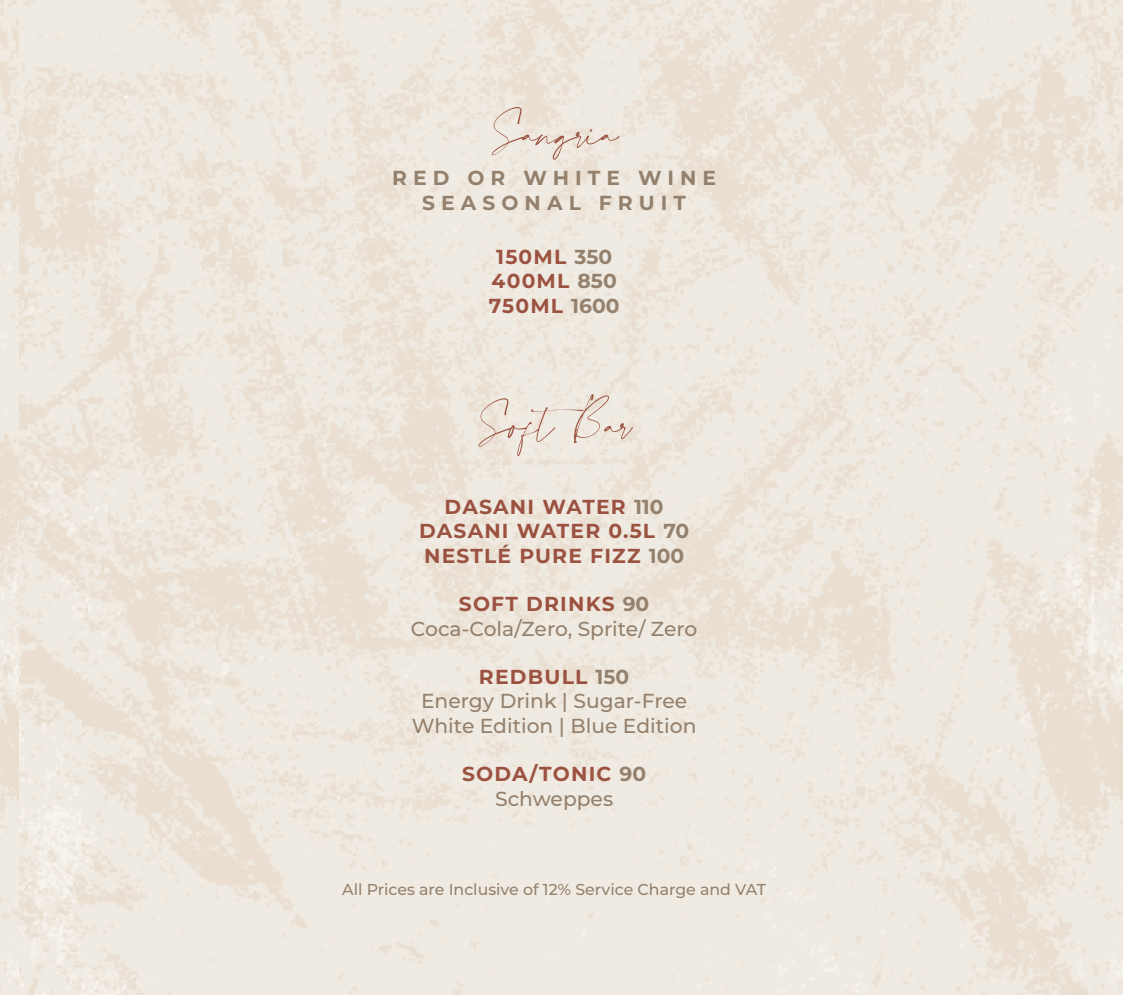
<style>
.page{position:relative;width:1123px;height:995px;background:#fff}
.page>*{position:absolute;margin:0;border:0;box-sizing:border-box;transform-origin:0 0}
.t1{font:58.5px "Collection Free";letter-spacing:-.005em;color:#9c5241}
.t2{font:700 20.25px/24.3px "Montserrat";letter-spacing:.06em;color:#9c5241;text-align:center}
.t3{font:500 20.25px/24.3px "Montserrat";color:#94816d;text-align:center}
.t4{font:700 20.25px/24.8px "Montserrat";letter-spacing:.3em;color:#94816d;text-align:center}
.t5{font:500 15.75px "Montserrat";color:#94816d}
.s1{color:#94816d}
.s2{font-weight:700;color:#9c5241}
.s3{font-weight:700}
.s4{font-weight:500;color:#94816d}
</style>
<div class="page">
<img style="left:0;top:0;width:1123px;height:995px">
<h1 class="t1" style="left:489px;top:101px;width:131px">Sangria</h1>
<p class="t4" style="left:392px;top:164px;width:325px">RED OR WHITE WINE<br>SEASONAL FRUIT</p>
<p class="t2" style="left:488px;top:244px;width:132px">150ML <span class="s1">350<br></span>400ML <span class="s1">850<br></span>750ML <span class="s1">1600</span></p>
<h1 class="t1" style="left:476px;top:392px;width:158px">SoftBar</h1>
<p class="t2" style="left:419px;top:494px;width:272px">DASANI WATER <span class="s1">110<br></span>DASANI WATER 0.5L <span class="s1">70<br></span>NESTLÉ PURE FIZZ <span class="s1">100</span></p>
<p class="t3" style="left:411px;top:591px;width:288px"><span class="s2">SOFT DRINKS</span> <span class="s3">90<br></span>Coca-Cola/Zero, Sprite/ Zero</p>
<p class="t3" style="left:412px;top:664px;width:286px"><span class="s2">REDBULL</span> <span class="s3">150<br></span>Energy Drink | Sugar-Free<br>White Edition | Blue Edition</p>
<p class="t2" style="left:462px;top:761px;width:186px">SODA/TONIC <span class="s1">90<br></span><span class="s4">Schweppes</span></p>
<p class="t5" style="left:342px;top:878px;width:425px">All Prices are Inclusive of 12% Service Charge and VAT</p>
</div>
